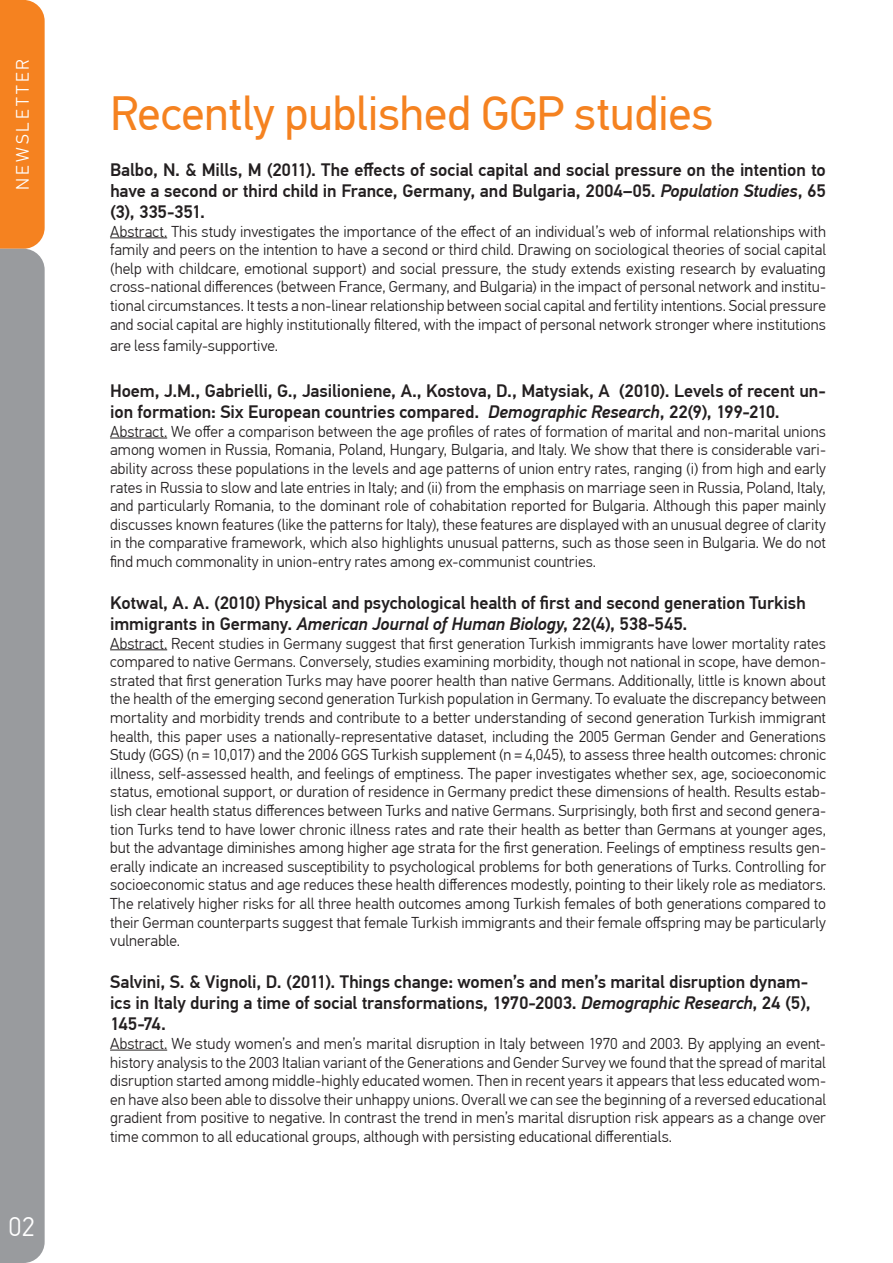
<style>
.page{position:relative;width:893px;height:1263px;background:#fff}
.page>*{position:absolute;margin:0;border:0;box-sizing:border-box;transform-origin:0 0}
.t1{font:48px "PF Din Text Pro";letter-spacing:-.005em;color:#f58220}
.t2{font:300 27px "PF Din Text Pro";color:#fff}
.Reference{font:500 18px/21px "PF Din Text Pro";letter-spacing:-.005em;color:#231f20}
.t3{font:300 18px "PF Din Text Pro";letter-spacing:.155em;color:#fff}
.Abstract{font:300 15.75px/18.6px "PF Din Text Pro";color:#231f20;text-align:justify}
.s1{font-style:italic}
</style>
<div class="page">
<div style="left:0;top:0;width:45px;height:249px;background:#f58220"></div>
<div style="left:0;top:249px;width:45px;height:1014px;background:#999b9e"></div>
<hr style="left:110px;top:237px;width:57px;height:1px;background:#231f20">
<hr style="left:110px;top:438px;width:57px;height:1px;background:#231f20">
<hr style="left:110px;top:649px;width:57px;height:1px;background:#231f20">
<hr style="left:110px;top:1050px;width:57px;height:1px;background:#231f20">
<p class="t3" style="left:12px;top:190px;width:132px;rotate:-90deg">NEWSLETTER</p>
<p class="t2" style="left:9px;top:1211px;width:28px">02</p>
<p class="t1" style="left:110px;top:85px;width:605px">Recently published GGP studies</p>
<p class="Reference" style="left:110px;top:160px;width:717px;text-align:justify">Balbo, N. &amp; Mills, M (2011). The effects of social capital and social pressure on the intention to have a second or third child in France, Germany, and Bulgaria, 2004–05. <span class="s1">Population Studies</span>, 65 (3), 335-351.</p>
<p class="Abstract" style="left:110px;top:222px;width:717px">Abstract. This study investigates the importance of the effect of an individual’s web of informal relationships with family and peers on the intention to have a second or third child. Drawing on sociological theories of social capital (help with childcare, emotional support) and social pressure, the study extends existing research by evaluating cross-national differences (between France, Germany, and Bulgaria) in the impact of personal network and institu&shy;tional circumstances. It tests a non-linear relationship between social capital and fertility intentions. Social pressure and social capital are highly institutionally filtered, with the impact of personal network stronger where institutions</p>
<p class="Abstract" style="left:110px;top:336px;width:170px">are less family-supportive.</p>
<p class="Reference" style="left:110px;top:381px;width:717px">Hoem, J.M., Gabrielli, G., Jasilioniene, A., Kostova, D., Matysiak, A (2010). Levels of recent un&shy;ion formation: Six European countries compared. <span class="s1">Demographic Research</span>, 22(9), 199-210.</p>
<p class="Abstract" style="left:110px;top:422px;width:717px">Abstract. We offer a comparison between the age profiles of rates of formation of marital and non-marital unions among women in Russia, Romania, Poland, Hungary, Bulgaria, and Italy. We show that there is considerable vari&shy;ability across these populations in the levels and age patterns of union entry rates, ranging (i) from high and early rates in Russia to slow and late entries in Italy; and (ii) from the emphasis on marriage seen in Russia, Poland, Italy, and particularly Romania, to the dominant role of cohabitation reported for Bulgaria. Although this paper mainly discusses known features (like the patterns for Italy), these features are displayed with an unusual degree of clarity in the comparative framework, which also highlights unusual patterns, such as those seen in Bulgaria. We do not find much commonality in union-entry rates among ex-communist countries.</p>
<p class="Reference" style="left:110px;top:593px;width:697px">Kotwal, A. A. (2010) Physical and psychological health of first and second generation Turkish immigrants in Germany. <span class="s1">American Journal of Human Biology</span>, 22(4), 538-545.</p>
<p class="Abstract" style="left:110px;top:634px;width:717px">Abstract. Recent studies in Germany suggest that first generation Turkish immigrants have lower mortality rates compared to native Germans. Conversely, studies examining morbidity, though not national in scope, have demon&shy;strated that first generation Turks may have poorer health than native Germans. Additionally, little is known about the health of the emerging second generation Turkish population in Germany. To evaluate the discrepancy between mortality and morbidity trends and contribute to a better understanding of second generation Turkish immigrant health, this paper uses a nationally-representative dataset, including the 2005 German Gender and Generations Study (GGS) (n = 10,017) and the 2006 GGS Turkish supplement (n = 4,045), to assess three health outcomes: chronic illness, self-assessed health, and feelings of emptiness. The paper investigates whether sex, age, socioeconomic status, emotional support, or duration of residence in Germany predict these dimensions of health. Results estab&shy;lish clear health status differences between Turks and native Germans. Surprisingly, both first and second genera&shy;tion Turks tend to have lower chronic illness rates and rate their health as better than Germans at younger ages, but the advantage diminishes among higher age strata for the first generation. Feelings of emptiness results gen&shy;erally indicate an increased susceptibility to psychological problems for both generations of Turks. Controlling for socioeconomic status and age reduces these health differences modestly, pointing to their likely role as mediators.<br>The relatively higher risks for all three health outcomes among Turkish females of both generations compared to their German counterparts suggest that female Turkish immigrants and their female offspring may be particularly vulnerable.</p>
<p class="Reference" style="left:110px;top:972px;width:702px">Salvini, S. &amp; Vignoli, D. (2011). Things change: women’s and men’s marital disruption dynam&shy;ics in Italy during a time of social transformations, 1970-2003. <span class="s1">Demographic Research</span>, 24 (5),<br>145-74.</p>
<p class="Abstract" style="left:110px;top:1034px;width:717px">Abstract. We study women’s and men’s marital disruption in Italy between 1970 and 2003. By applying an event&shy;history analysis to the 2003 Italian variant of the Generations and Gender Survey we found that the spread of marital disruption started among middle-highly educated women. Then in recent years it appears that less educated wom&shy;en have also been able to dissolve their unhappy unions. Overall we can see the beginning of a reversed educational gradient from positive to negative. In contrast the trend in men’s marital disruption risk appears as a change over time common to all educational groups, although with persisting educational differentials.</p>
</div>
